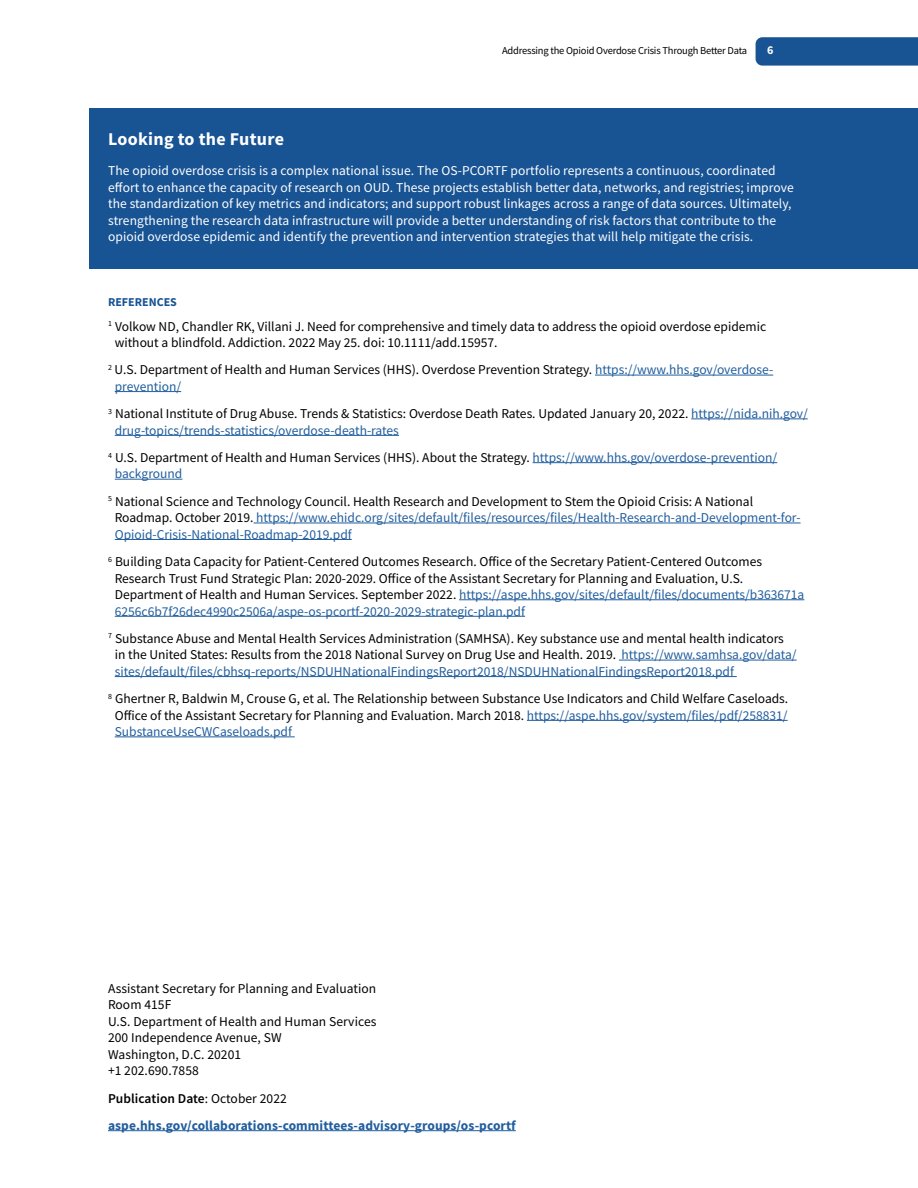
<style>
.page{position:relative;width:918px;height:1188px;background:#fff}
.page>*{position:absolute;margin:0;border:0;box-sizing:border-box;transform-origin:0 0}
.t1{font:700 18px "Source Sans Pro";letter-spacing:.015em;color:#fff}
.t2{font:13.5px/27.3px "Source Sans Pro";color:#000}
.t3{font:13.5px/16.5px "Source Sans Pro";letter-spacing:.005em;color:#fff}
.t4{font:13.5px/16.5px "Source Sans Pro";color:#000101}
.t5{font:13.5px/27.3px "Source Sans Pro";color:#215e9e}
.t6{font:700 13.5px/27.3px "Source Sans Pro";letter-spacing:.005em;color:#215e9e}
.t7{font:700 12px "Source Sans Pro";color:#185394}
.t8{font:700 12px "Source Sans Pro";color:#fff}
.t9{font:10.5px "Source Sans Pro";letter-spacing:-.02em;color:#000}
.t10{font:7.8px "Source Sans Pro";color:#000}
.s1{color:#215e9e}
.s2{color:#000}
.s3{font-weight:600;color:#000101}
.s4{font-weight:400;color:#000101}
</style>
<div class="page">
<svg style="left:756px;top:37px;width:162px;height:29px;background:#1d5796"></svg>
<hr style="left:595px;top:375px;width:178px;height:1px;background:#215e9e">
<hr style="left:115px;top:391px;width:66px;height:1px;background:#215e9e">
<hr style="left:691px;top:419px;width:117px;height:1px;background:#215e9e">
<hr style="left:115px;top:435px;width:284px;height:1px;background:#215e9e">
<hr style="left:533px;top:462px;width:244px;height:1px;background:#215e9e">
<hr style="left:115px;top:479px;width:67px;height:1px;background:#215e9e">
<hr style="left:254px;top:523px;width:547px;height:1px;background:#215e9e">
<hr style="left:115px;top:539px;width:237px;height:1px;background:#215e9e">
<hr style="left:459px;top:599px;width:345px;height:1px;background:#215e9e">
<hr style="left:115px;top:616px;width:410px;height:1px;background:#215e9e">
<hr style="left:619px;top:660px;width:178px;height:1px;background:#215e9e">
<hr style="left:115px;top:676px;width:622px;height:1px;background:#215e9e">
<hr style="left:527px;top:720px;width:261px;height:1px;background:#215e9e">
<hr style="left:115px;top:737px;width:180px;height:1px;background:#215e9e">
<hr style="left:108px;top:1130px;width:408px;height:1px;background:#215e9e">
<div style="left:90px;top:108px;width:828px;height:160px;background:#185394"></div>
<p class="t9" style="left:502px;top:44px;width:247px">Addressing the Opioid Overdose Crisis Through Better Data</p>
<p class="t8" style="left:767px;top:42px;width:8px">6</p>
<h2 class="t1" style="left:108px;top:127px;width:177px">Looking to the Future</h2>
<p class="t3" style="left:108px;top:163px;width:687px">The opioid overdose crisis is a complex national issue. The OS-PCORTF portfolio represents a continuous, coordinated effort to enhance the capacity of research on OUD. These projects establish better data, networks, and registries; improve the standardization of key metrics and indicators; and support robust linkages across a range of data sources. Ultimately, strengthening the research data infrastructure will provide a better understanding of risk factors that contribute to the opioid overdose epidemic and identify the prevention and intervention strategies that will help mitigate the crisis.</p>
<h2 class="t7" style="left:108px;top:294px;width:70px">REFERENCES</h2>
<p class="t2" style="left:115px;top:318px;width:653px;line-height:16.5px;text-indent:-7px"><sup>1</sup> Volkow ND, Chandler RK, Villani J. Need for comprehensive and timely data to address the opioid overdose epidemic without a blindfold. Addiction. 2022 May 25. doi: 10.1111/add.15957.</p>
<p class="t2" style="left:108px;top:356px;width:667px"><sup>2</sup> U.S. Department of Health and Human Services (HHS). Overdose Prevention Strategy. <span class="s1">https://www.hhs.gov/overdose-</span></p>
<p class="t2" style="left:108px;top:373px;width:701px;text-indent:7px"><span class="s1">prevention/<br></span><sup>3</sup> National Institute of Drug Abuse. Trends &amp; Statistics: Overdose Death Rates. Updated January 20, 2022. <span class="s1">https://nida.nih.gov/</span></p>
<p class="t5" style="left:108px;top:416px;width:671px;text-indent:7px">drug-topics/trends-statistics/overdose-death-rates<br><sup>4</sup> <span class="s2">U.S. Department of Health and Human Services (HHS). About the Strategy.</span> https://www.hhs.gov/overdose-prevention/</p>
<p class="t2" style="left:108px;top:460px;width:647px;text-indent:7px"><span class="s1">background<br></span><sup>5</sup> National Science and Technology Council. Health Research and Development to Stem the Opioid Crisis: A National</p>
<p class="t5" style="left:115px;top:504px;width:687px"><span class="s2">Roadmap. October 2019.</span> https://www.ehidc.org/sites/default/files/resources/files/Health-Research-and-Development-for-</p>
<p class="t4" style="left:108px;top:521px;width:656px;line-height:27.3px;text-indent:7px"><span class="s1">Opioid-Crisis-National-Roadmap-2019.pdf<br></span><sup>6</sup> Building Data Capacity for Patient-Centered Outcomes Research. Office of the Secretary Patient-Centered Outcomes</p>
<p class="t4" style="left:115px;top:570px;width:691px">Research Trust Fund Strategic Plan: 2020-2029. Office of the Assistant Secretary for Planning and Evaluation, U.S.<br>Department of Health and Human Services. September 2022. <span class="s1">https://aspe.hhs.gov/sites/default/files/documents/b363671a</span></p>
<p class="t2" style="left:108px;top:597px;width:677px;text-indent:7px"><span class="s1">6256c6b7f26dec4990c2506a/aspe-os-pcortf-2020-2029-strategic-plan.pdf<br></span><sup>7</sup> Substance Abuse and Mental Health Services Administration (SAMHSA). Key substance use and mental health indicators</p>
<p class="t2" style="left:115px;top:641px;width:683px">in the United States: Results from the 2018 National Survey on Drug Use and Health. 2019. <span class="s1">https://www.samhsa.gov/data/</span></p>
<p class="t5" style="left:115px;top:658px;width:621px">sites/default/files/cbhsq-reports/NSDUHNationalFindingsReport2018/NSDUHNationalFindingsReport2018.pdf</p>
<p class="t10" style="left:108px;top:691px;width:5px">8</p>
<p class="t2" style="left:115px;top:690px;width:675px;line-height:16.5px">Ghertner R, Baldwin M, Crouse G, et al. The Relationship between Substance Use Indicators and Child Welfare Caseloads.<br>Office of the Assistant Secretary for Planning and Evaluation. March 2018. <span class="s1">https://aspe.hhs.gov/system/files/pdf/258831/</span></p>
<p class="t5" style="left:115px;top:718px;width:179px">SubstanceUseCWCaseloads.pdf</p>
<p class="t4" style="left:108px;top:980px;width:270px">Assistant Secretary for Planning and Evaluation</p>
<p class="t4" style="left:108px;top:997px;width:65px">Room 415F</p>
<p class="t4" style="left:108px;top:1013px;width:270px">U.S. Department of Health and Human Services</p>
<p class="t4" style="left:108px;top:1030px;width:175px">200 Independence Avenue, SW</p>
<p class="t4" style="left:108px;top:1046px;width:135px">Washington, D.C. 20201 +1 202.690.7858</p>
<p class="t6" style="left:108px;top:1084px;width:409px"><span class="s3">Publication Date</span><span class="s4">: October 2022 </span>aspe.hhs.gov/collaborations-committees-advisory-groups/os-pcortf</p>
</div>
